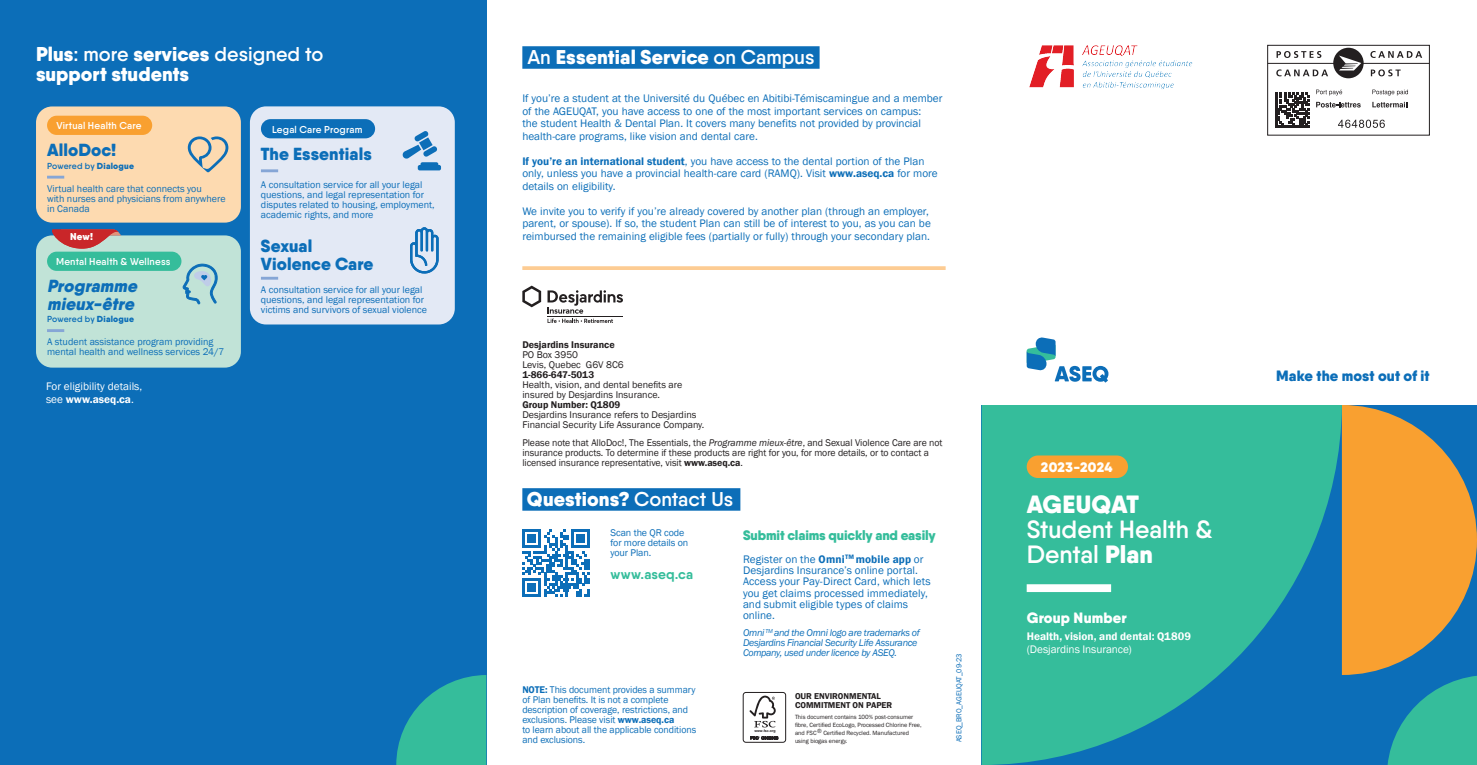
<style>
.page{position:relative;width:1477px;height:765px;background:#fff}
.page>*{position:absolute;margin:0;border:0;box-sizing:border-box;transform-origin:0 0}
.t1{font:600 25px "Qanelas Soft";color:#fff}
.t2{font:900 25px "Qanelas Soft";color:#fff}
.t3{font:900 20px/20px "Qanelas Soft";letter-spacing:.005em;color:#fff}
.t4{font:900 17.5px/17.5px "Qanelas Soft";letter-spacing:.005em;color:#0c6eb8}
.t5{font:italic 900 17.5px/17.5px "Qanelas Soft";color:#0c6eb8}
.t6{font:900 15px "Qanelas Soft";letter-spacing:.01em;color:#0c6eb8}
.t7{font:900 15px "Qanelas Soft";letter-spacing:.005em;color:#fff}
.t8{font:900 13.75px "Qanelas Soft";letter-spacing:-.01em;color:#35bd9b}
.t9{font:700 13.75px "Qanelas Soft";letter-spacing:.01em;color:#35bd9b}
.t10{font:900 13.75px "Qanelas Soft";letter-spacing:.02em;color:#fff}
.t11{font:11.25px/12.5px "Franklin Gothic";color:#0c6eb8}
.t12{font:11.25px/12.5px "Franklin Gothic";color:#fff}
.t13{font:600 11.25px "Franklin Gothic";color:#fff}
.t14{font:10px/10px "Franklin Gothic";color:#0c6eb8}
.t15{font:10px/10px "Franklin Gothic";letter-spacing:-.005em;color:#231f20}
.t16{font:italic 10px/10px "Franklin Gothic";letter-spacing:-.03em;color:#0c6eb8}
.t17{font:600 10px "Qanelas Soft";letter-spacing:.015em;color:#fff}
.t18{font:900 10px "Qanelas Soft";color:#fff}
.t19{font:600 8.75px "Qanelas Soft";letter-spacing:.005em;color:#0c6eb8}
.t20{font:600 8.75px "Franklin Gothic";color:#231f20}
.t21{font:7.5px "Franklin Gothic";color:#0c6eb8}
.t22{font:6.25px "Franklin Gothic";color:#231f20}
.t23{font:700 3.62px "Arial";color:#231f20}
.s1{font-weight:600}
.s2{font-weight:900}
.s3{font-style:italic}
</style>
<div class="page">
<img style="left:1029px;top:45px;width:164px;height:44px">
<div style="left:522px;top:46px;width:297px;height:23px;background:#0c6eb8"></div>
<div style="left:522px;top:488px;width:218px;height:23px;background:#0c6eb8"></div>
<svg style="left:522px;top:266px;width:423px;height:4px;background:#fdcf99"></svg>
<svg style="left:522px;top:286px;width:19px;height:21px"></svg>
<svg style="left:547px;top:290px;width:76px;height:33px"></svg>
<svg style="left:522px;top:529px;width:68px;height:68px"></svg>
<hr style="left:522px;top:594px;width:19px;height:3px;background:#0c6eb8">
<div style="left:527px;top:583px;width:9px;height:9px;background:#0c6eb8"></div>
<svg style="left:981px;top:405px;width:360px;height:360px;background:#2baba1"></svg>
<svg style="left:1341px;top:405px;width:135px;height:360px;background:#9b9465"></svg>
<div style="left:1026px;top:455px;width:101px;height:23px;background:#f9a030;border-radius:11px"></div>
<div style="left:1026px;top:584px;width:84px;height:8px;background:#fff"></div>
<svg style="left:1026px;top:337px;width:82px;height:46px"></svg>
<div style="left:0;top:0;width:486px;height:765px;background:#0c6eb8"></div>
<svg style="left:396px;top:675px;width:90px;height:90px"></svg>
<div style="left:742px;top:692px;width:43px;height:50px;border:1px solid #231f20;border-radius:3px"></div>
<svg style="left:749px;top:696px;width:26px;height:31px"></svg>
<svg style="left:750px;top:736px;width:28px;height:4px"></svg>
<div style="left:36px;top:106px;width:205px;height:117px;background:#fddab0;border-radius:16px"></div>
<div style="left:47px;top:116px;width:105px;height:19px;background:#f9a030;border-radius:10px"></div>
<hr style="left:47px;top:176px;width:17px;height:3px;background:#86a6d6">
<svg style="left:188px;top:136px;width:40px;height:36px"></svg>
<div style="left:36px;top:235px;width:205px;height:133px;background:#c1e3d7;border-radius:16px"></div>
<div style="left:47px;top:252px;width:134px;height:19px;background:#35bd9b;border-radius:10px"></div>
<hr style="left:47px;top:329px;width:17px;height:3px;background:#86a6d6">
<svg style="left:182px;top:264px;width:36px;height:41px"></svg>
<svg style="left:49px;top:229px;width:72px;height:20px"></svg>
<div style="left:250px;top:106px;width:204px;height:218px;background:#e3e9f5;border-radius:16px"></div>
<div style="left:261px;top:119px;width:114px;height:19px;background:#0c6eb8;border-radius:10px"></div>
<hr style="left:261px;top:169px;width:17px;height:3px;background:#86a6d6">
<hr style="left:261px;top:277px;width:17px;height:3px;background:#86a6d6">
<svg style="left:410px;top:227px;width:29px;height:47px"></svg>
<svg style="left:402px;top:131px;width:39px;height:39px"></svg>
<hr style="left:1267px;top:63px;width:161px;height:1px;background:#231f20">
<svg style="left:1370px;top:51px;width:51px;height:7px"></svg>
<svg style="left:1370px;top:69px;width:30px;height:7px"></svg>
<svg style="left:1276px;top:51px;width:45px;height:7px"></svg>
<svg style="left:1276px;top:69px;width:51px;height:7px"></svg>
<div style="left:1266px;top:45px;width:163px;height:90px;border:1px solid #231f20"></div>
<svg style="left:1372px;top:90px;width:35px;height:6px"></svg>
<svg style="left:1316px;top:90px;width:25px;height:6px"></svg>
<svg style="left:1316px;top:102px;width:44px;height:6px"></svg>
<svg style="left:1372px;top:102px;width:33px;height:6px"></svg>
<div style="left:1332px;top:48px;width:31px;height:30px;background:#231f20;border-radius:50%"></div>
<svg style="left:1339px;top:56px;width:21px;height:14px"></svg>
<svg style="left:1338px;top:120px;width:46px;height:8px"></svg>
<svg style="left:1275px;top:93px;width:34px;height:35px"></svg>
<p class="t3" style="left:36px;top:44px;width:289px">Plus<span class="s1">: more</span> services <span class="s1">designed to </span>support students</p>
<p class="t17" style="left:56px;top:120px;width:87px">Virtual Health Care</p>
<p class="t4" style="left:47px;top:141px;width:71px">AlloDoc!</p>
<p class="t19" style="left:47px;top:160px;width:88px">Powered by <span class="s2">Dialogue</span></p>
<p class="t14" style="left:47px;top:184px;width:180px">Virtual health care that connects you<br>with nurses and physicians from anywhere in Canada</p>
<p class="t17" style="left:272px;top:123px;width:92px">Legal Care Program</p>
<p class="t4" style="left:261px;top:145px;width:112px">The Essentials</p>
<p class="t14" style="left:261px;top:180px;width:175px">A consultation service for all your legal questions, and legal representation for disputes related to housing, employment, academic rights, and more</p>
<p class="t4" style="left:261px;top:237px;width:114px">Sexual<br>Violence Care</p>
<p class="t14" style="left:261px;top:285px;width:163px">A consultation service for all your legal</p>
<p class="t14" style="left:261px;top:295px;width:168px">questions, and legal representation for victims and survivors of sexual violence</p>
<p class="t18" style="left:70px;top:230px;width:24px">New!</p>
<p class="t17" style="left:56px;top:256px;width:116px">Mental Health &amp; Wellness</p>
<p class="t5" style="left:47px;top:277px;width:95px">Programme mieux-être</p>
<p class="t19" style="left:47px;top:314px;width:88px">Powered by <span class="s2">Dialogue</span></p>
<p class="t14" style="left:47px;top:337px;width:179px">A student assistance program providing mental health and wellness services 24/7</p>
<p class="t12" style="left:46px;top:380px;width:98px">For eligibility details, see <span class="s1">www.aseq.ca</span>.</p>
<p class="t3" style="left:527px;top:47px;width:289px"><span class="s1">An</span> Essential Service <span class="s1">on Campus</span></p>
<p class="t11" style="left:522px;top:93px;width:421px">If you’re a student at the Université du Québec en Abitibi-Témiscamingue and a member of the AGEUQAT, you have access to one of the most important services on campus:<br>the student Health &amp; Dental Plan. It covers many benefits not provided by provincial health-care programs, like vision and dental care.</p>
<p class="t11" style="left:522px;top:155px;width:417px"><span class="s1">If you’re an international student</span>, you have access to the dental portion of the Plan only, unless you have a provincial health-care card (RAMQ). Visit <span class="s1">www.aseq.ca</span> for more details on eligibility.</p>
<p class="t11" style="left:522px;top:205px;width:410px">We invite you to verify if you’re already covered by another plan (through an employer, parent, or spouse). If so, the student Plan can still be of interest to you, as you can be reimbursed the remaining eligible fees (partially or fully) through your secondary plan.</p>
<p class="t15" style="left:522px;top:340px;width:103px"><span class="s1">Desjardins Insurance<br></span>PO Box 3950<br>Levis, Quebec G6V 8C6</p>
<p class="t15" style="left:522px;top:370px;width:175px"><span class="s1">1-866-647-5013<br></span>Health, vision, and dental benefits are insured by Desjardins Insurance.<br><span class="s1">Group Number: Q1809<br></span>Desjardins Insurance refers to Desjardins</p>
<p class="t15" style="left:522px;top:420px;width:184px">Financial Security Life Assurance Company.</p>
<p class="t15" style="left:522px;top:438px;width:421px">Please note that AlloDoc!, The Essentials, the <span class="s3">Programme mieux-être</span>, and Sexual Violence Care are not insurance products. To determine if these products are right for you, for more details, or to contact a licensed insurance representative, visit <span class="s1">www.aseq.ca</span>.</p>
<p class="t3" style="left:527px;top:488px;width:208px">Questions? <span class="s1">Contact Us</span></p>
<p class="t14" style="left:610px;top:528px;width:79px">Scan the QR code for more details on your Plan.</p>
<p class="t9" style="left:610px;top:566px;width:84px">www.aseq.ca</p>
<p class="t8" style="left:743px;top:527px;width:194px">Submit claims quickly and easily</p>
<p class="t11" style="left:743px;top:554px;width:189px;line-height:11.2px">Register on the <span class="s1">Omni</span><sup>TM</sup> <span class="s1">mobile app</span> or Desjardins Insurance’s online portal.<br>Access your Pay-Direct Card, which lets you get claims processed immediately, and submit eligible types of claims online.</p>
<p class="t16" style="left:743px;top:628px;width:178px">Omni <sup>TM</sup> and the Omni logo are trademarks of<br>Desjardins Financial Security Life Assurance<br>Company, used under licence by ASEQ.</p>
<p class="t14" style="left:522px;top:684px;width:175px"><span class="s1">NOTE:</span> This document provides a summary of Plan benefits. It is not a complete description of coverage, restrictions, and exclusions. Please visit <span class="s1">www.aseq.ca<br></span>to learn about all the applicable conditions and exclusions.</p>
<p class="t23" style="left:754px;top:728px;width:23px">www.fsc.org</p>
<p class="t20" style="left:794px;top:691px;width:87px">OUR ENVIRONMENTAL</p>
<p class="t20" style="left:794px;top:700px;width:99px">COMMITMENT ON PAPER</p>
<p class="t22" style="left:794px;top:713px;width:120px">This document contains 100% post-consumer</p>
<p class="t22" style="left:794px;top:721px;width:128px">fibre, Certified EcoLogo, Processed Chlorine Free,</p>
<p class="t22" style="left:794px;top:729px;width:115px">and FSC ® Certified Recycled. Manufactured</p>
<p class="t22" style="left:794px;top:737px;width:54px">using biogas energy.</p>
<p class="t21" style="left:954px;top:742px;width:90px;rotate:-90deg">ASEQ_BRO_AGEUQAT_09-23</p>
<p class="t10" style="left:1040px;top:459px;width:73px">2023-2024</p>
<p class="t2" style="left:1026px;top:488px;width:114px">AGEUQAT</p>
<p class="t1" style="left:1026px;top:514px;width:187px">Student Health &amp;</p>
<p class="t1" style="left:1026px;top:539px;width:128px">Dental <span class="s2">Plan</span></p>
<p class="t7" style="left:1026px;top:608px;width:101px">Group Number</p>
<p class="t13" style="left:1026px;top:630px;width:166px">Health, vision, and dental: Q1809</p>
<p class="t12" style="left:1026px;top:643px;width:107px">(Desjardins Insurance)</p>
<p class="t6" style="left:1275px;top:366px;width:155px">Make the most out of it</p>
</div>
